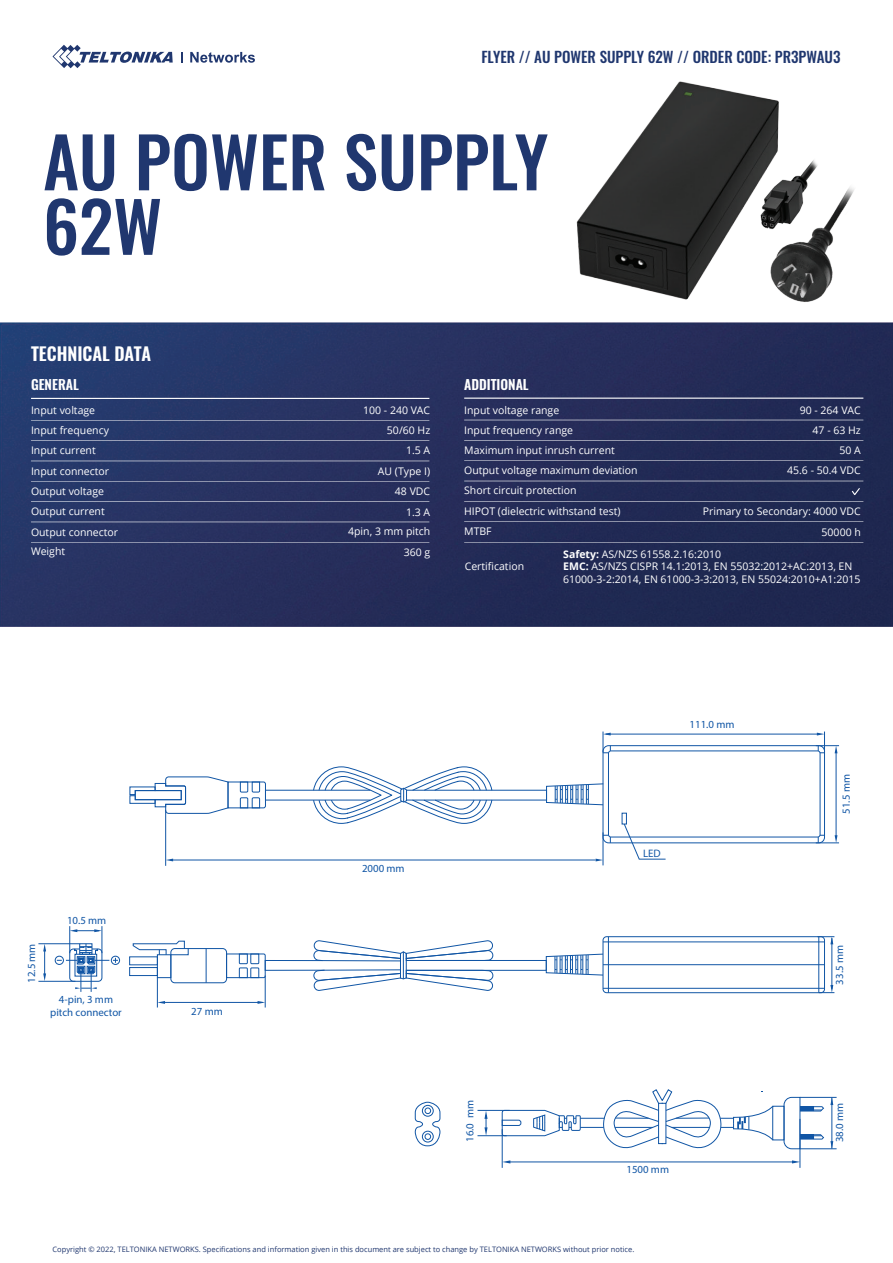
<style>
.page{position:relative;width:893px;height:1263px;background:#fff}
.page>*{position:absolute;margin:0;border:0;box-sizing:border-box;transform-origin:0 0}
.t1{font:500 69px/64.5px "Oswald";color:#20376f}
.t2{font:600 18px "Oswald";color:#fff}
.t3{font:500 15px "Oswald";color:#20376f}
.t4{font:600 13.5px "Oswald";color:#fff}
.t5{font:10.8px/13px "Myriad Pro";color:#1055a5;text-align:center}
.t6{font:10.5px/20.1px "Open Sans";color:#fff;text-align:right}
.t7{font:7.5px "Open Sans";color:#20376f}
.s1{font-weight:700}
</style>
<div class="page">
<svg style="left:52px;top:45px;width:121px;height:23px"></svg>
<svg style="left:181px;top:52px;width:2px;height:11px"></svg>
<svg style="left:190px;top:52px;width:65px;height:11px"></svg>
<img style="left:0;top:322px;width:893px;height:305px">
<hr style="left:31px;top:398px;width:398px;height:1px;background:#fff">
<hr style="left:31px;top:420px;width:398px;height:1px;background:#fff">
<hr style="left:31px;top:440px;width:398px;height:1px;background:#fff">
<hr style="left:31px;top:461px;width:398px;height:1px;background:#fff">
<hr style="left:31px;top:481px;width:398px;height:1px;background:#fff">
<hr style="left:31px;top:501px;width:398px;height:1px;background:#fff">
<hr style="left:31px;top:522px;width:398px;height:1px;background:#fff">
<hr style="left:31px;top:542px;width:398px;height:1px;background:#fff">
<hr style="left:464px;top:398px;width:399px;height:1px;background:#fff">
<hr style="left:464px;top:420px;width:399px;height:1px;background:#fff">
<hr style="left:464px;top:440px;width:399px;height:1px;background:#fff">
<hr style="left:464px;top:460px;width:399px;height:1px;background:#fff">
<hr style="left:464px;top:481px;width:399px;height:1px;background:#fff">
<hr style="left:464px;top:501px;width:399px;height:1px;background:#fff">
<hr style="left:464px;top:521px;width:399px;height:1px;background:#fff">
<hr style="left:464px;top:542px;width:399px;height:1px;background:#fff">
<svg style="left:852px;top:488px;width:8px;height:7px"></svg>
<svg style="left:792px;top:1160px;width:8px;height:3px"></svg>
<svg style="left:503px;top:1160px;width:7px;height:3px"></svg>
<hr style="left:509px;top:1162px;width:284px;height:1px;background:#1156a5">
<hr style="left:502px;top:1129px;width:1px;height:39px;background:#1055a5">
<hr style="left:800px;top:1119px;width:1px;height:49px;background:#1055a5">
<svg style="left:484px;top:1111px;width:4px;height:24px"></svg>
<hr style="left:477px;top:1135px;width:30px;height:1px;background:#1055a5">
<hr style="left:477px;top:1110px;width:33px;height:1px;background:#1055a5">
<svg style="left:415px;top:1102px;width:25px;height:44px"></svg>
<hr style="left:800px;top:1097px;width:37px;height:1px;background:#1156a5">
<hr style="left:800px;top:1148px;width:37px;height:1px;background:#1156a5">
<div style="left:603px;top:936px;width:222px;height:57px;border:1px solid #1156a5;border-radius:4px"></div>
<hr style="left:603px;top:964px;width:221px;height:1px;background:#1156a5">
<hr style="left:603px;top:942px;width:221px;height:1px;background:#1156a5">
<hr style="left:603px;top:988px;width:221px;height:1px;background:#1156a5">
<hr style="left:608px;top:937px;width:1px;height:56px;background:#1156a5">
<hr style="left:818px;top:937px;width:1px;height:56px;background:#1156a5">
<hr style="left:606px;top:734px;width:212px;height:1px;background:#1156a5">
<hr style="left:836px;top:751px;width:1px;height:86px;background:#1156a5">
<div style="left:603px;top:745px;width:222px;height:98px;border:1px solid #1156a5;border-radius:6px"></div>
<div style="left:608px;top:751px;width:212px;height:86px;border:1px solid #1156a5;border-radius:2px"></div>
<svg style="left:603px;top:731px;width:8px;height:22px"></svg>
<svg style="left:604px;top:835px;width:7px;height:8px"></svg>
<svg style="left:313px;top:766px;width:179px;height:58px"></svg>
<svg style="left:546px;top:783px;width:58px;height:22px"></svg>
<svg style="left:166px;top:858px;width:7px;height:3px"></svg>
<svg style="left:596px;top:859px;width:7px;height:2px"></svg>
<hr style="left:171px;top:860px;width:425px;height:1px;background:#1156a5">
<hr style="left:603px;top:832px;width:1px;height:33px;background:#1055a5">
<hr style="left:165px;top:810px;width:1px;height:56px;background:#1055a5">
<div style="left:406px;top:960px;width:140px;height:10px;border:1px solid #1055a5"></div>
<svg style="left:546px;top:954px;width:57px;height:21px"></svg>
<hr style="left:265px;top:975px;width:1px;height:32px;background:#1055a5">
<div style="left:55px;top:956px;width:9px;height:9px;border:1px solid #1055a5;border-radius:50%"></div>
<div style="left:111px;top:956px;width:9px;height:9px;border:1px solid #1055a5;border-radius:50%"></div>
<hr style="left:38px;top:943px;width:42px;height:1px;background:#1055a5">
<hr style="left:38px;top:981px;width:37px;height:1px;background:#1055a5">
<svg style="left:57px;top:926px;width:61px;height:66px"></svg>
<svg style="left:43px;top:944px;width:3px;height:37px"></svg>
<svg style="left:816px;top:731px;width:23px;height:22px"></svg>
<svg style="left:816px;top:835px;width:23px;height:9px"></svg>
<svg style="left:622px;top:813px;width:5px;height:11px"></svg>
<svg style="left:624px;top:823px;width:42px;height:36px"></svg>
<svg style="left:817px;top:936px;width:17px;height:8px"></svg>
<svg style="left:819px;top:985px;width:15px;height:8px"></svg>
<hr style="left:832px;top:938px;width:1px;height:51px;background:#1156a5">
<hr style="left:832px;top:1097px;width:1px;height:51px;background:#1156a5">
<svg style="left:784px;top:1097px;width:40px;height:52px"></svg>
<hr style="left:800px;top:1107px;width:13px;height:4px;background:#1055a5">
<hr style="left:800px;top:1135px;width:13px;height:4px;background:#1055a5">
<svg style="left:502px;top:1089px;width:271px;height:61px"></svg>
<svg style="left:130px;top:776px;width:136px;height:38px"></svg>
<svg style="left:258px;top:1001px;width:7px;height:3px"></svg>
<hr style="left:163px;top:1002px;width:100px;height:1px;background:#1156a5">
<svg style="left:157px;top:978px;width:8px;height:29px"></svg>
<div style="left:171px;top:948px;width:56px;height:35px;border:1px solid #1055a5;border-radius:4px"></div>
<div style="left:129px;top:967px;width:29px;height:9px;border:1px solid #1055a5"></div>
<div style="left:157px;top:954px;width:14px;height:24px;border:1px solid #1055a5"></div>
<svg style="left:226px;top:940px;width:267px;height:51px"></svg>
<svg style="left:133px;top:941px;width:56px;height:14px"></svg>
<hr style="left:206px;top:948px;width:1px;height:35px;background:#1055a5">
<img style="left:566px;top:81px;width:313px;height:276px">
<h3 class="t3" style="left:481px;top:49px;width:361px">FLYER // AU POWER SUPPLY 62W // ORDER CODE: PR3PWAU3</h3>
<h1 class="t1" style="left:43px;top:134px;width:507px">AU POWER SUPPLY<br>62W</h1>
<h2 class="t2" style="left:31px;top:344px;width:122px">TECHNICAL DATA</h2>
<p class="t4" style="left:31px;top:377px;width:49px">GENERAL</p>
<p class="t6" style="left:31px;top:401px;width:66px">Input voltage</p>
<p class="t6" style="left:363px;top:401px;width:69px">100 - 240 VAC<br>50/60 Hz<br>1.5 A</p>
<p class="t6" style="left:395px;top:482px;width:37px;line-height:20.7px">48 VDC<br>1.3 A</p>
<p class="t6" style="left:31px;top:421px;width:80px;text-align:left">Input frequency<br>Input current<br>Input connector<br>Output voltage<br>Output current</p>
<p class="t6" style="left:31px;top:523px;width:89px;line-height:19.6px;text-align:left">Output connector<br>Weight</p>
<p class="t6" style="left:378px;top:462px;width:54px">AU (Type I)</p>
<p class="t6" style="left:348px;top:522px;width:84px;line-height:21px">4pin, 3 mm pitch<br>360 g</p>
<p class="t4" style="left:464px;top:377px;width:66px">ADDITIONAL</p>
<p class="t6" style="left:464px;top:401px;width:175px;text-align:left">Input voltage range<br>Input frequency range<br>Maximum input inrush current<br>Output voltage maximum deviation<br>Short circuit protection<br>HIPOT (dielectric withstand test)<br>MTBF</p>
<p class="t6" style="left:465px;top:555px;width:61px">Certification</p>
<p class="t6" style="left:800px;top:400px;width:63px">90 - 264 VAC<br>47 - 63 Hz</p>
<p class="t6" style="left:787px;top:441px;width:75px;line-height:20.5px">50 A<br>45.6 - 50.4 VDC</p>
<p class="t6" style="left:703px;top:502px;width:160px">Primary to Secondary: 4000 VDC</p>
<p class="t6" style="left:822px;top:523px;width:41px">50000 h</p>
<p class="t6" style="left:563px;top:549px;width:299px;line-height:12.6px;text-align:left"><span class="s1">Safety:</span> AS/NZS 61558.2.16:2010<br><span class="s1">EMC:</span> AS/NZS CISPR 14.1:2013, EN 55032:2012+AC:2013, EN<br>61000-3-2:2014, EN 61000-3-3:2013, EN 55024:2010+A1:2015</p>
<p class="t5" style="left:67px;top:915px;width:41px">10.5 mm</p>
<p class="t5" style="left:362px;top:863px;width:44px">2000 mm</p>
<p class="t5" style="left:689px;top:719px;width:46px">111.0 mm</p>
<p class="t5" style="left:643px;top:847px;width:19px">LED</p>
<p class="t5" style="left:841px;top:814px;width:41px;rotate:-90deg">51.5 mm</p>
<p class="t5" style="left:26px;top:983px;width:41px;rotate:-90deg">12.5 mm</p>
<p class="t5" style="left:834px;top:984px;width:41px;rotate:-90deg">33.5 mm</p>
<p class="t5" style="left:50px;top:994px;width:73px">4-pin, 3 mm pitch connector</p>
<p class="t5" style="left:191px;top:1005px;width:33px">27 mm</p>
<p class="t5" style="left:464px;top:1142px;width:43px;rotate:-90deg">16.0 mm</p>
<p class="t5" style="left:626px;top:1164px;width:44px">1500 mm</p>
<p class="t7" style="left:52px;top:1244px;width:583px">Copyright © 2022, TELTONIKA NETWORKS. Specifications and information given in this document are subject to change by TELTONIKA NETWORKS without prior notice.</p>
<p class="t5" style="left:834px;top:1142px;width:41px;rotate:-90deg">38.0 mm</p>
</div>
